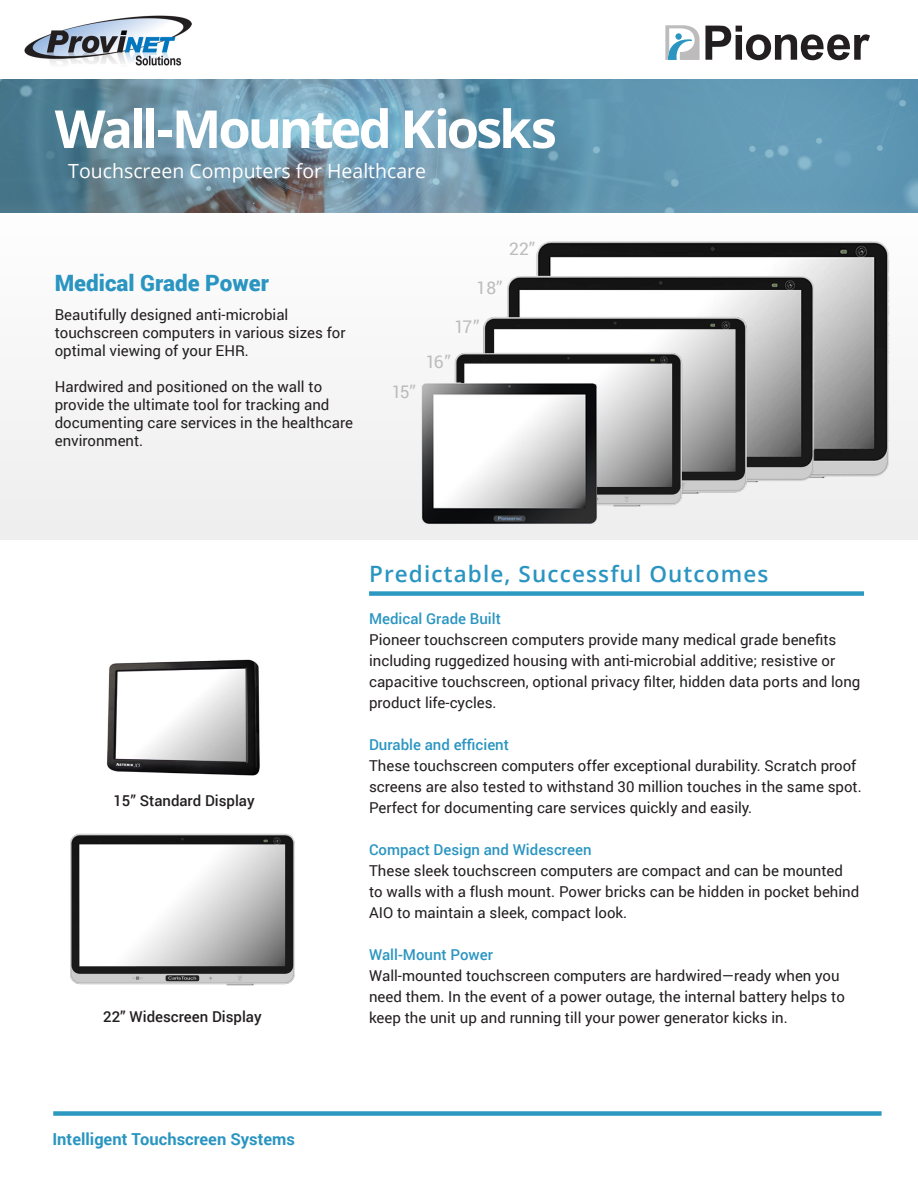
<style>
.page{position:relative;width:918px;height:1188px;background:#fff}
.page>*{position:absolute;margin:0;border:0;box-sizing:border-box;transform-origin:0 0}
.t1{font:700 52.5px "Open Sans";letter-spacing:-.06em;color:#fff}
.t2{font:600 22.5px "Open Sans";letter-spacing:.05em;color:#2a95c1}
.t3{font:900 22.5px "Roboto";color:#2a95c1}
.t4{font:19.5px "Open Sans";color:#fff}
.t5{font:17.4px "Roboto";letter-spacing:-.1em;color:#bdbbbb}
.t6{font:700 16.5px "Roboto";color:#2a95c1}
.t7{font:15px/21px "Roboto";color:#231f20}
.t8{font:500 15px "Roboto";color:#2a95c1}
.t9{font:500 15px "Roboto";color:#231f20}
.s1{font-weight:500;color:#2a95c1}
</style>
<div class="page">
<svg style="left:0;top:80px;width:918px;height:117px;background:#6696ad"></svg>
<svg style="left:0;top:197px;width:918px;height:343px;fill:#f5f5f6"></svg>
<div style="left:53px;top:1111px;width:829px;height:5px;background:#2c99c0"></div>
<div style="left:369px;top:591px;width:495px;height:5px;background:#2c99c0"></div>
<svg style="left:665px;top:25px;width:205px;height:35px"></svg>
<img style="left:507px;top:229px;width:411px;height:262px">
<img style="left:495px;top:266px;width:324px;height:222px">
<img style="left:482px;top:309px;width:266px;height:195px">
<img style="left:70px;top:833px;width:225px;height:153px">
<img style="left:106px;top:659px;width:154px;height:117px">
<img style="left:454px;top:347px;width:229px;height:167px">
<img style="left:411px;top:367px;width:196px;height:166px">
<img style="left:25px;top:15px;width:166px;height:51px">
<p class="t1" style="left:55px;top:92px;width:504px">Wall-Mounted Kiosks</p>
<p class="t4" style="left:68px;top:158px;width:359px">Touchscreen Computers for Healthcare</p>
<p class="t3" style="left:55px;top:267px;width:216px">Medical Grade Power</p>
<p class="t7" style="left:55px;top:305px;width:292px;line-height:18px">Beautifully designed anti-microbial touchscreen computers in various sizes for optimal viewing of your EHR.</p>
<p class="t7" style="left:55px;top:377px;width:300px;line-height:18px">Hardwired and positioned on the wall to provide the ultimate tool for tracking and documenting care services in the healthcare environment.</p>
<p class="t5" style="left:392px;top:379px;width:26px">15”</p>
<p class="t5" style="left:509px;top:237px;width:28px">22”</p>
<p class="t5" style="left:477px;top:276px;width:28px">18”</p>
<p class="t5" style="left:455px;top:315px;width:27px">17 ”</p>
<p class="t5" style="left:426px;top:349px;width:27px">16 ”</p>
<p class="t9" style="left:113px;top:790px;width:143px">15” Standard Display</p>
<p class="t9" style="left:103px;top:1006px;width:160px">22” Widescreen Display</p>
<p class="t6" style="left:52px;top:1127px;width:244px">Intelligent Touchscreen Systems</p>
<p class="t2" style="left:369px;top:558px;width:401px">Predictable, Successful Outcomes</p>
<p class="t8" style="left:369px;top:608px;width:133px">Medical Grade Built</p>
<p class="t7" style="left:369px;top:629px;width:493px">Pioneer touchscreen computers provide many medical grade benefits including ruggedized housing with anti-microbial additive; resistive or capacitive touchscreen, optional privacy filter, hidden data ports and long product life-cycles.</p>
<p class="t7" style="left:369px;top:734px;width:494px"><span class="s1">Durable and efficient<br></span>These touchscreen computers offer exceptional durability. Scratch proof screens are also tested to withstand 30 million touches in the same spot.<br>Perfect for documenting care services quickly and easily.</p>
<p class="t8" style="left:369px;top:839px;width:224px">Compact Design and Widescreen</p>
<p class="t7" style="left:369px;top:860px;width:492px">These sleek touchscreen computers are compact and can be mounted to walls with a flush mount. Power bricks can be hidden in pocket behind<br>AIO to maintain a sleek, compact look.</p>
<p class="t8" style="left:369px;top:944px;width:125px">Wall-Mount Power</p>
<p class="t7" style="left:369px;top:965px;width:477px">Wall-mounted touchscreen computers are hardwired—ready when you need them. In the event of a power outage, the internal battery helps to keep the unit up and running till your power generator kicks in.</p>
</div>
